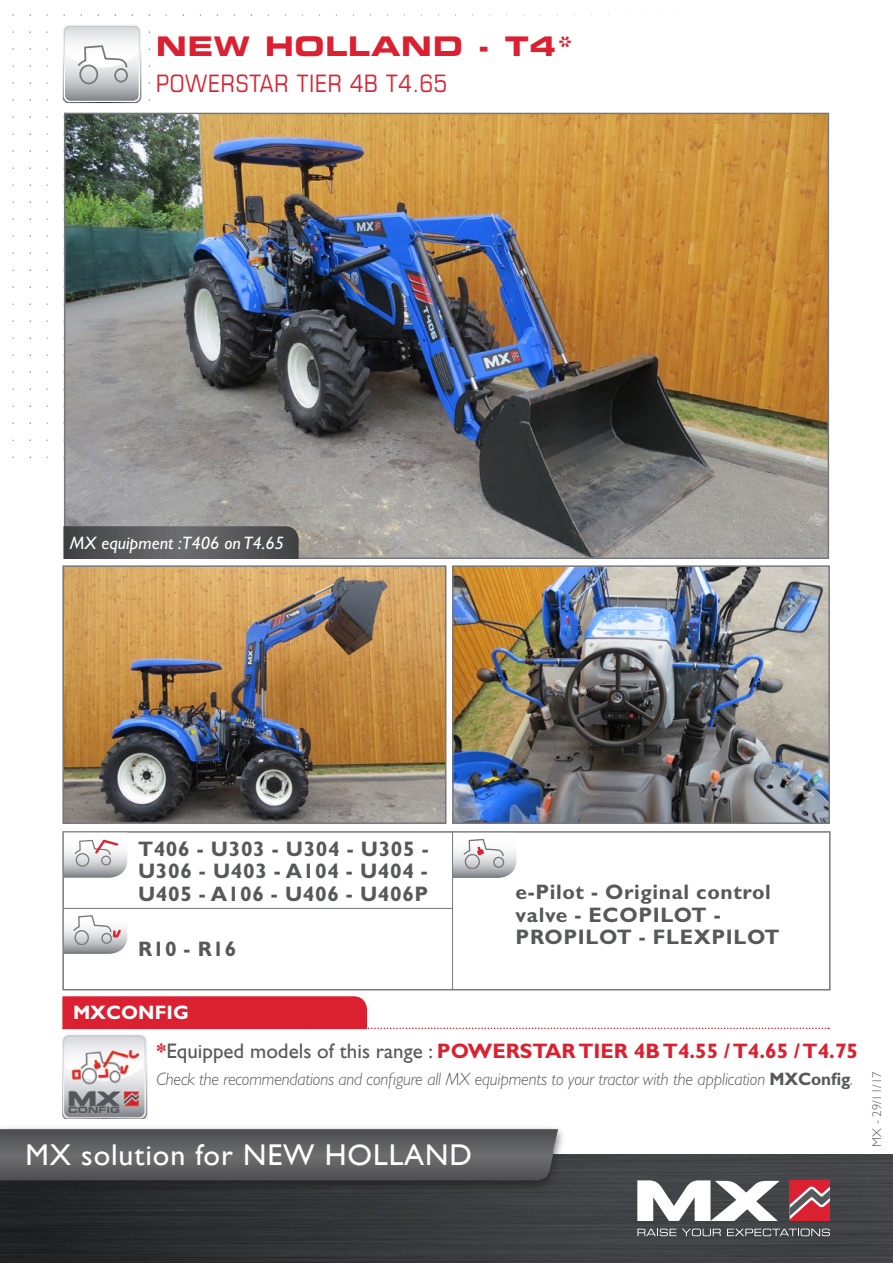
<style>
.page{position:relative;width:893px;height:1263px;background:#fff}
.page>*{position:absolute;margin:0;border:0;box-sizing:border-box;transform-origin:0 0}
.t1{font:30px "Gill Sans Std";letter-spacing:.03em;color:#fff}
.t2{font:27px "Eurostile LT Std Bold Ex 2";letter-spacing:.03em;color:#da2031}
.t3{font:condensed 24px "Eurostile LT Std";letter-spacing:.03em;color:#da2031}
.t4{font:700 21px/22.5px "Gill Sans Std";letter-spacing:.03em;color:#57585a;text-align:justify}
.t5{font:700 21px "Gill Sans Std";color:#da2031}
.t6{font:700 19.5px "Gill Sans Std";color:#fff}
.t7{font:italic 300 18px "Gill Sans Std";letter-spacing:-.01em;color:#57585a;scale:.95 1}
.t8{font:italic 18px "Gill Sans Std";color:#fff}
.t9{font:300 12.75px "Gill Sans Std";color:#57585a}
.t10{font:8.7px "Eurostile LT Std Bold Ex 2";color:#57585a;scale:1.05 1}
.s1{font-weight:400;color:#57585a}
.s2{font-weight:700;font-style:normal}
</style>
<div class="page">
<div style="left:62px;top:831px;width:769px;height:159px;border:2px solid #76787b"></div>
<img style="left:0;top:1154px;width:893px;height:109px">
<svg style="left:710px;top:1181px;width:70px;height:40px"></svg>
<svg style="left:637px;top:1180px;width:73px;height:41px"></svg>
<div style="left:790px;top:1181px;width:40px;height:40px;background:#da2031"></div>
<svg style="left:790px;top:1186px;width:40px;height:33px"></svg>
<svg style="left:637px;top:1228px;width:39px;height:8px"></svg>
<svg style="left:682px;top:1228px;width:39px;height:8px"></svg>
<svg style="left:727px;top:1228px;width:103px;height:8px"></svg>
<div style="left:0;top:1124px;width:567px;height:70px;background:#231f20;opacity:.75"></div>
<svg style="left:0;top:1129px;width:558px;height:51px"></svg>
<img style="left:65px;top:568px;width:378px;height:253px">
<div style="left:62px;top:565px;width:384px;height:259px;border:2px solid #76787b"></div>
<img style="left:455px;top:568px;width:372px;height:253px">
<div style="left:452px;top:565px;width:378px;height:259px;border:2px solid #76787b"></div>
<svg style="left:63px;top:25px;width:78px;height:78px"></svg>
<svg style="left:64px;top:833px;width:63px;height:45px"></svg>
<svg style="left:64px;top:909px;width:63px;height:45px"></svg>
<svg style="left:453px;top:833px;width:63px;height:45px"></svg>
<hr style="left:452px;top:831px;width:1px;height:158px;background:#76787b">
<hr style="left:63px;top:908px;width:390px;height:1px;background:#76787b">
<img style="left:63px;top:1029px;width:86px;height:89px">
<svg style="left:62px;top:996px;width:765px;height:33px"></svg>
<img style="left:67px;top:116px;width:759px;height:440px">
<svg style="left:63px;top:526px;width:236px;height:33px"></svg>
<p class="t2" style="left:156px;top:28px;width:418px">NEW HOLLAND - T4*</p>
<p class="t3" style="left:156px;top:69px;width:292px">POWERSTAR TIER 4B T4.65</p>
<p class="t8" style="left:70px;top:532px;width:216px">MX equipment :T406 on T4.65</p>
<p class="t4" style="left:138px;top:837px;width:292px">T406 - U303 - U304 - U305 - U306 - U403 - A104 - U404 - U405 - A106 - U406 - U406P</p>
<p class="t4" style="left:138px;top:937px;width:100px">R10 - R16</p>
<p class="t6" style="left:73px;top:1001px;width:117px">MXCONFIG</p>
<p class="t4" style="left:516px;top:881px;width:266px;text-align:left">e-Pilot - Original control valve - ECOPILOT -<br>PROPILOT - FLEXPILOT</p>
<p class="t5" style="left:157px;top:1038px;width:703px">*<span class="s1">Equipped models of this range :</span> POWERSTAR TIER 4B T4.55 / T4.65 / T4.75</p>
<p class="t7" style="left:157px;top:1068px;width:734px">Check the recommendations and configure all MX equipments to your tractor with the application <span class="s2">MXConfig</span>.</p>
<p class="t9" style="left:870px;top:1147px;width:77px;rotate:-90deg">MX - 29/11/17</p>
<p class="t10" style="left:68px;top:1104px;width:51px">CONFIG</p>
<p class="t1" style="left:26px;top:1138px;width:448px">MX solution for NEW HOLLAND</p>
</div>
